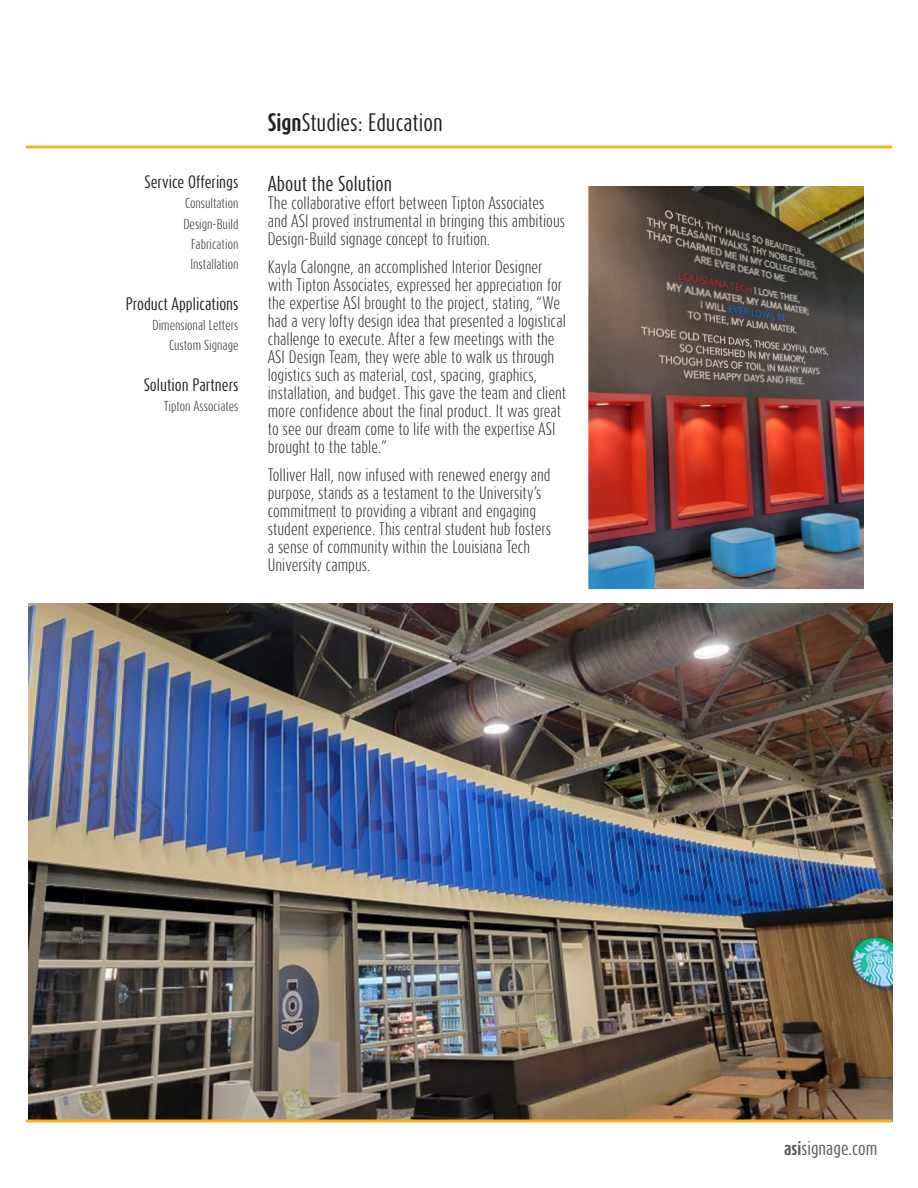
<style>
.page{position:relative;width:918px;height:1188px;background:#fff}
.page>*{position:absolute;margin:0;border:0;box-sizing:border-box;transform-origin:0 0}
.t1{font:21px "Dax Compact Pro";color:#231f20}
.MOD_CS_Body_Subhead{font:18px "Dax Compact Pro";color:#231f20}
.t2{font:16.5px "Dax Compact Pro";color:#57585a}
.MOD_Body_Copy{font:300 15px/18px "Dax Compact Pro";color:#231f20}
.MOD_CS_Side_Tab{font:15px "Dax Compact Pro";color:#231f20}
.MOD_CS_Side_Tab_Titl{font:15px "Dax Compact Pro";color:#231f20}
.MOD_CS_Side_Tab-2{font:300 12px "Dax Compact Pro";color:#231f20}
.s1{font-weight:700}
</style>
<div class="page">
<img style="left:28px;top:603px;width:864px;height:519px">
<img style="left:588px;top:186px;width:276px;height:404px">
<hr style="left:27px;top:146px;width:864px;height:2px;background:#f3b124">
<hr style="left:27px;top:1119px;width:864px;height:3px;background:#f3b124">
<p class="MOD_CS_Side_Tab_Titl" style="left:144px;top:172px;width:96px">Service Offerings</p>
<p class="MOD_CS_Side_Tab-2" style="left:185px;top:196px;width:55px">Consultation</p>
<p class="MOD_CS_Side_Tab-2" style="left:183px;top:216px;width:57px">Design-Build</p>
<p class="MOD_CS_Side_Tab-2" style="left:191px;top:236px;width:49px">Fabrication</p>
<p class="MOD_CS_Side_Tab-2" style="left:190px;top:256px;width:50px">Installation</p>
<p class="MOD_CS_Side_Tab" style="left:126px;top:294px;width:114px">Product Applications</p>
<p class="MOD_CS_Side_Tab-2" style="left:152px;top:317px;width:88px">Dimensional Letters</p>
<p class="MOD_CS_Side_Tab-2" style="left:169px;top:337px;width:71px">Custom Signage</p>
<p class="MOD_CS_Side_Tab" style="left:144px;top:375px;width:96px">Solution Partners</p>
<p class="MOD_CS_Side_Tab-2" style="left:164px;top:398px;width:76px">Tipton Associates</p>
<p class="t1" style="left:268px;top:109px;width:177px"><span class="s1">Sign</span>Studies: Education</p>
<p class="MOD_CS_Body_Subhead" style="left:268px;top:171px;width:126px">About the Solution</p>
<p class="MOD_Body_Copy" style="left:268px;top:194px;width:299px">The collaborative effort between Tipton Associates and ASI proved instrumental in bringing this ambitious<br>Design-Build signage concept to fruition.</p>
<p class="MOD_Body_Copy" style="left:268px;top:258px;width:300px">Kayla Calongne, an accomplished Interior Designer with Tipton Associates, expressed her appreciation for the expertise ASI brought to the project, stating, “We had a very lofty design idea that presented a logistical challenge to execute. After a few meetings with the ASI Design Team, they were able to walk us through logistics such as material, cost, spacing, graphics, installation, and budget. This gave the team and client more confidence about the final product. It was great to see our dream come to life with the expertise ASI brought to the table.”</p>
<p class="MOD_Body_Copy" style="left:268px;top:466px;width:285px">Tolliver Hall, now infused with renewed energy and purpose, stands as a testament to the University’s commitment to providing a vibrant and engaging student experience. This central student hub fosters a sense of community within the Louisiana Tech University campus.</p>
<p class="t2" style="left:784px;top:1137px;width:95px"><span class="s1">asi</span>signage.com</p>
</div>
